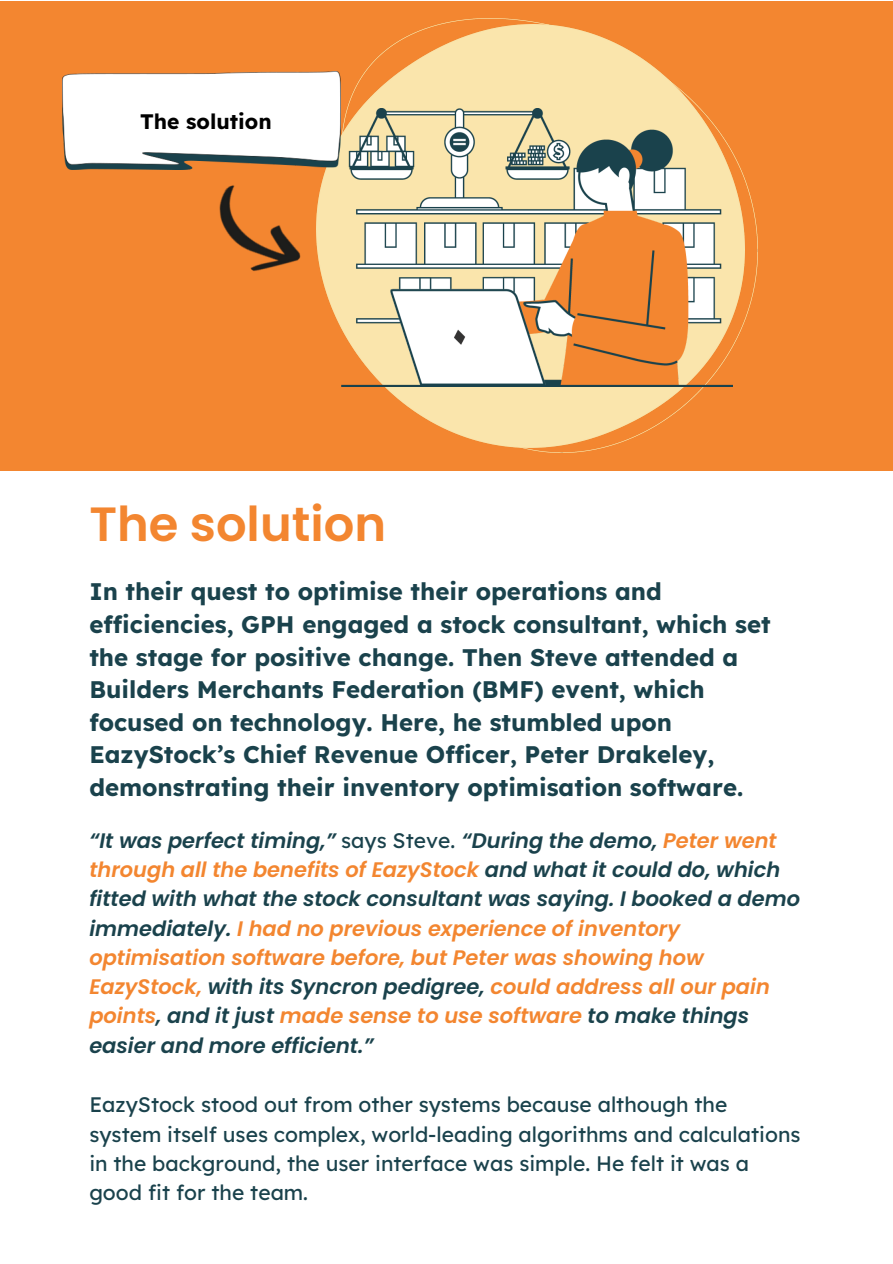
<style>
.page{position:relative;width:893px;height:1264px;background:#fff}
.page>*{position:absolute;margin:0;border:0;box-sizing:border-box;transform-origin:0 0}
.t1{font:600 48px "Poppins";color:#f38630}
.t2{font:700 24px/32.7px "Lexend";color:#1a424c}
.t3{font:italic 600 21px/29.2px "Poppins";color:#f38630}
.t4{font:21px/29.2px "Lexend";color:#1a424c}
.t5{font:italic 600 21px "Poppins";color:#1a424c}
.t6{font:700 21px "Lexend";color:#000}
.s1{color:#fff}
.s2{font-family:"Lexend";font-weight:400;font-style:normal;color:#1a424c}
.s3{color:#1a424c}
</style>
<div class="page">
<div style="left:0;top:1px;width:892px;height:469px;background:#f38630"></div>
<img style="left:316px;top:24px;width:428px;height:423px">
<img style="left:341px;top:108px;width:391px;height:278px">
<img style="left:63px;top:72px;width:278px;height:98px">
<img style="left:219px;top:185px;width:82px;height:86px">
<p class="t6" style="left:140px;top:108px;width:133px">The solution</p>
<p class="t1" style="left:89px;top:490px;width:298px">The solution</p>
<p class="t2" style="left:89px;top:575px;width:682px">In their quest to optimise their operations and efficiencies, GPH engaged a stock consultant, which set the stage for positive change. Then Steve attended a Builders Merchants Federation (BMF) event, which focused on technology. Here, he stumbled upon EazyStock’s Chief Revenue Officer, Peter Drakeley, demonstrating their inventory optimisation software.</p>
<p class="t5" style="left:89px;top:825px;width:286px">“It was perfect timing,”<span class="s1">say</span></p>
<p class="t3" style="left:89px;top:825px;width:712px;text-indent:252px"><span class="s2">says Steve.</span> <span class="s3">“During the demo,</span> Peter went through all the benefits of EazyStock <span class="s3">and what it could do, which fitted with what the stock consultant was saying. I booked a demo immediately.</span> I had no previous experience of inventory optimisation software before, but Peter was showing how EazyStock, <span class="s3">with its Syncron pedigree,</span> could address all our pain points<span class="s3">, and it just</span> made sense to use software <span class="s3">to make things easier and more efficient.”</span></p>
<p class="t4" style="left:89px;top:1089px;width:712px">EazyStock stood out from other systems because although the system itself uses complex, world-leading algorithms and calculations in the background, the user interface was simple. He felt it was a good fit for the team.</p>
</div>
